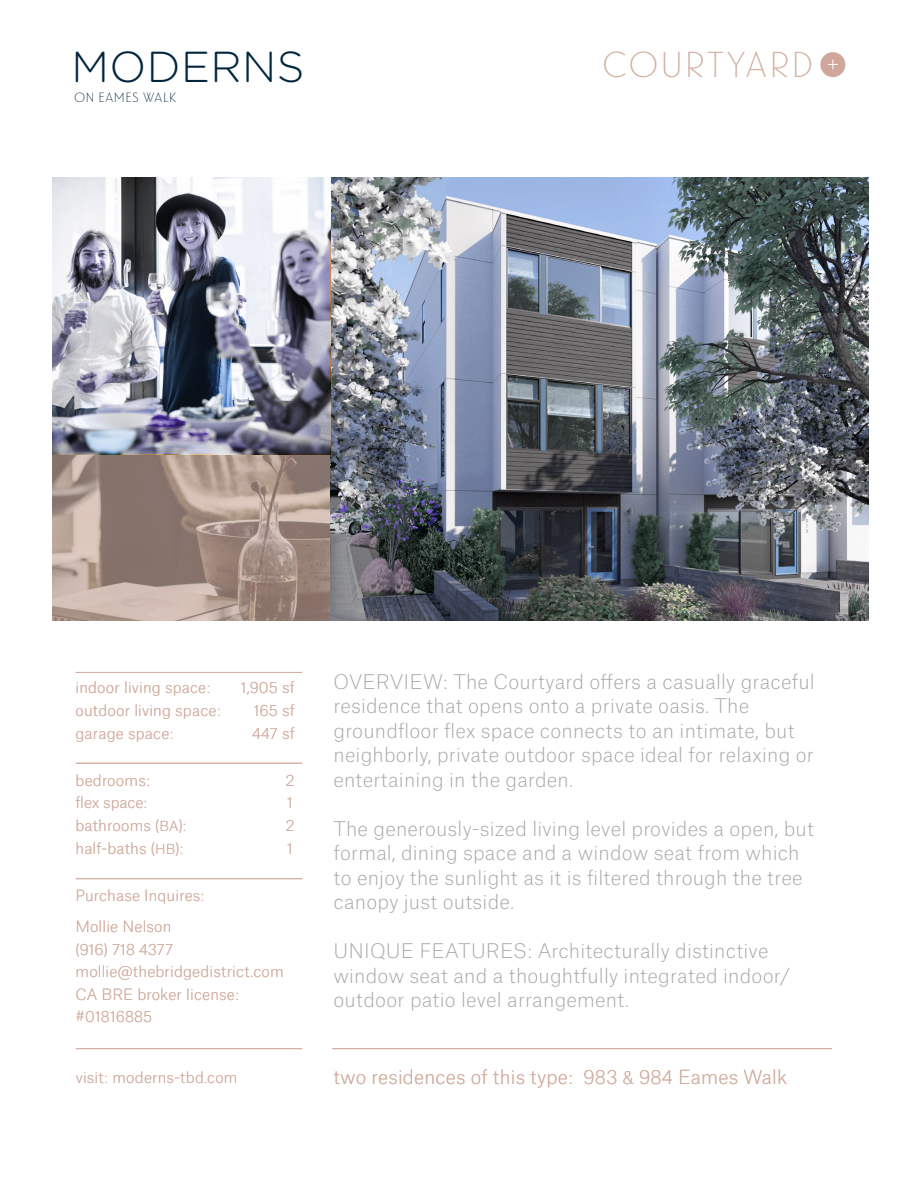
<style>
.page{position:relative;width:918px;height:1188px;background:#fff}
.page>*{position:absolute;margin:0;border:0;box-sizing:border-box;transform-origin:0 0}
.t1{font:300 43.35px "Gotham Rounded";letter-spacing:.01em;color:#00263f}
.t2{font:34.95px "Landmark";letter-spacing:.05em;color:#d3afa1}
.t3{font:100 19.35px/24.5px "Atlas Grotesk";letter-spacing:.01em;color:#7a7a76}
.t4{font:100 18.6px "Atlas Grotesk";letter-spacing:.01em;color:#d3afa1}
.t5{font:100 14.85px "Atlas Grotesk";letter-spacing:.01em;color:#d3afa1}
.t6{font:13.05px "Landmark";letter-spacing:.03em;color:#00263f}
.s1{font-size:13.2px}
.s2{font-size:16.5px}
</style>
<div class="page">
<svg style="left:52px;top:454px;width:278px;height:167px;background:#a69188"></svg>
<img style="left:330px;top:177px;width:539px;height:444px">
<div style="left:820px;top:52px;width:25px;height:25px;background:#cfa89b;border-radius:50%"></div>
<svg style="left:828px;top:60px;width:10px;height:9px"></svg>
<img style="left:52px;top:177px;width:278px;height:277px">
<hr style="left:332px;top:1048px;width:500px;height:1px;background:#d3afa1">
<hr style="left:76px;top:1048px;width:226px;height:1px;background:#d3afa1">
<hr style="left:76px;top:878px;width:226px;height:1px;background:#d3afa1">
<hr style="left:76px;top:763px;width:226px;height:1px;background:#d3afa1">
<hr style="left:76px;top:672px;width:226px;height:1px;background:#d3afa1">
<p class="t1" style="left:72px;top:37px;width:235px">MODERNS</p>
<p class="t6" style="left:74px;top:89px;width:104px">ON EAMES WALK</p>
<p class="t2" style="left:602px;top:42px;width:212px">COURTYARD</p>
<p class="t5" style="left:75px;top:676px;width:137px">indoor living space:</p>
<p class="t5" style="left:75px;top:699px;width:147px">outdoor living space:</p>
<p class="t5" style="left:75px;top:721px;width:100px">garage space:</p>
<p class="t5" style="left:240px;top:676px;width:56px">1,905 sf</p>
<p class="t5" style="left:253px;top:699px;width:43px">165 sf</p>
<p class="t5" style="left:252px;top:721px;width:44px">447 sf</p>
<p class="t5" style="left:75px;top:769px;width:76px">bedrooms:</p>
<p class="t5" style="left:75px;top:791px;width:73px">flex space:</p>
<p class="t5" style="left:75px;top:814px;width:113px">bathrooms (<span class="s1">BA</span>):</p>
<p class="t5" style="left:75px;top:836px;width:110px">half-baths (<span class="s1">HB</span>):</p>
<p class="t5" style="left:75px;top:884px;width:131px">Purchase Inquires:</p>
<p class="t5" style="left:75px;top:915px;width:98px">Mollie Nelson</p>
<p class="t5" style="left:75px;top:937px;width:99px">(916) 718 4377</p>
<p class="t5" style="left:75px;top:960px;width:210px">mollie@thebridgedistrict.com</p>
<p class="t5" style="left:75px;top:983px;width:165px">CA BRE broker license:</p>
<p class="t5" style="left:75px;top:1005px;width:78px">#01816885</p>
<p class="t5" style="left:286px;top:769px;width:10px">2</p>
<p class="t5" style="left:287px;top:791px;width:8px">1</p>
<p class="t5" style="left:286px;top:814px;width:10px">2</p>
<p class="t5" style="left:287px;top:836px;width:8px">1</p>
<p class="t5" style="left:76px;top:1066px;width:163px">visit: moderns-tbd.com</p>
<p class="t3" style="left:333px;top:667px;width:483px">OVERVIEW: The Courtyard offers a casually graceful residence that opens onto a private oasis. The groundfloor flex space connects to an intimate, but neighborly, private outdoor space ideal for relaxing or entertaining in the garden.</p>
<p class="t3" style="left:333px;top:814px;width:482px">The generously-sized living level provides a open, but formal, dining space and a window seat from which to enjoy the sunlight as it is filtered through the tree canopy just outside.</p>
<p class="t3" style="left:333px;top:937px;width:459px">UNIQUE FEATURES: Architecturally distinctive window seat and a thoughtfully integrated indoor/ outdoor patio level arrangement.</p>
<p class="t4" style="left:333px;top:1063px;width:455px">two residences of this type: 983 <span class="s2">&amp;</span> 984 Eames Walk</p>
</div>
